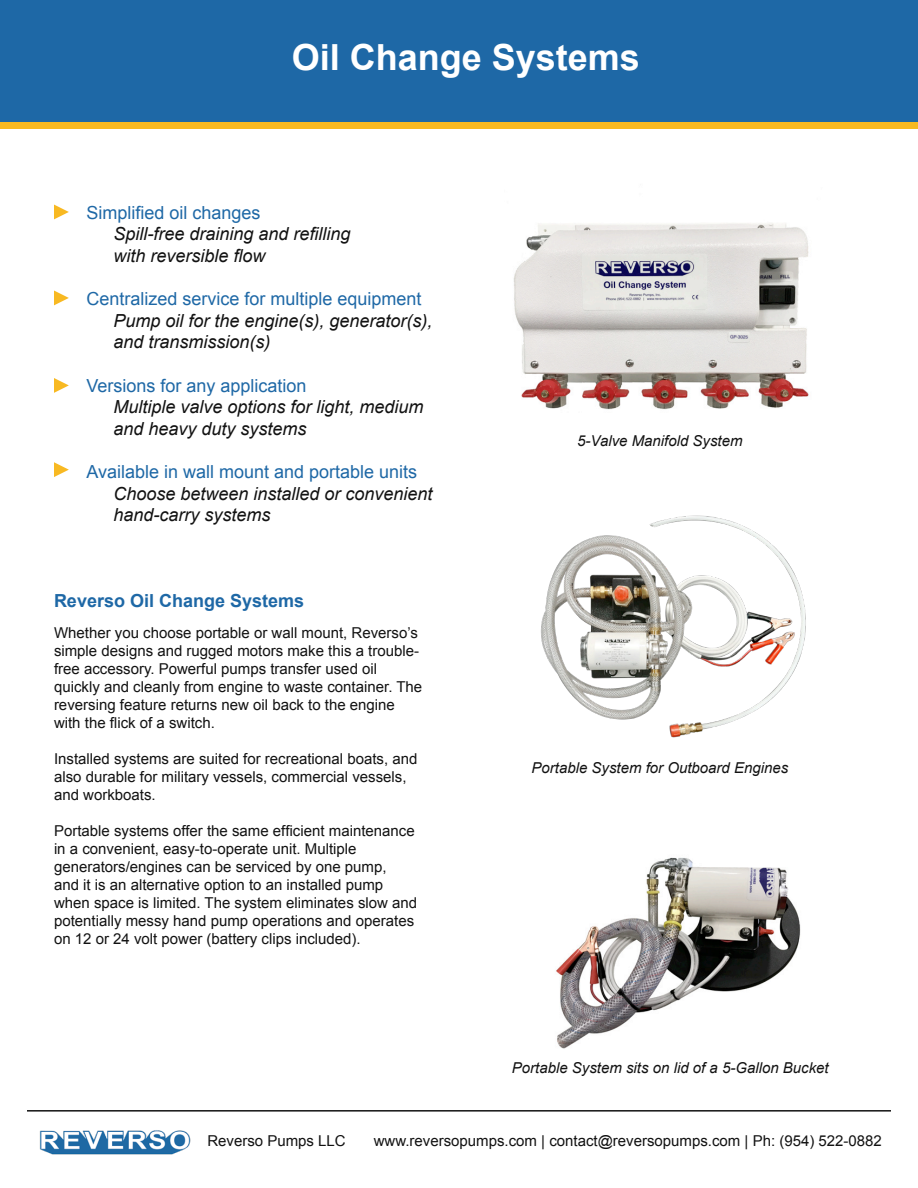
<style>
.page{position:relative;width:918px;height:1188px;background:#fff}
.page>*{position:absolute;margin:0;border:0;box-sizing:border-box;transform-origin:0 0}
.t1{font:700 36px "Arial";color:#fff}
.t2{font:italic 18px/21.6px "Arial";color:#121212}
.t3{font:18px "Arial";color:#1e68a6}
.t4{font:700 18px "Arial";color:#1e68a6}
.t5{font:15px/18px "Arial";color:#121212}
.t6{font:italic 15px "Arial";color:#121212}
</style>
<div class="page">
<hr style="left:27px;top:1110px;width:864px;height:2px;background:#121212">
<img style="left:39px;top:1130px;width:152px;height:25px">
<img style="left:513px;top:223px;width:296px;height:187px">
<svg style="left:0;top:121px;width:918px;height:7px;fill:#f8b922"></svg>
<div style="left:0;top:0;width:918px;height:121px;background:#1e68a6"></div>
<svg style="left:54px;top:205px;width:15px;height:14px"></svg>
<svg style="left:54px;top:291px;width:15px;height:14px"></svg>
<svg style="left:54px;top:378px;width:15px;height:15px"></svg>
<svg style="left:54px;top:462px;width:15px;height:15px"></svg>
<img style="left:541px;top:515px;width:265px;height:223px">
<img style="left:556px;top:857px;width:245px;height:192px">
<p class="t1" style="left:292px;top:34px;width:350px">Oil Change Systems</p>
<p class="t3" style="left:86px;top:201px;width:176px">Simplified oil changes</p>
<p class="t2" style="left:113px;top:224px;width:239px">Spill-free draining and refilling</p>
<p class="t2" style="left:113px;top:245px;width:154px">with reversible flow</p>
<p class="t3" style="left:86px;top:287px;width:337px">Centralized service for multiple equipment</p>
<p class="t2" style="left:113px;top:310px;width:321px">Pump oil for the engine(s), generator(s),</p>
<p class="t2" style="left:113px;top:332px;width:159px">and transmission(s)</p>
<p class="t3" style="left:86px;top:374px;width:222px">Versions for any application</p>
<p class="t2" style="left:113px;top:396px;width:312px">Multiple valve options for light, medium and heavy duty systems</p>
<p class="t3" style="left:86px;top:460px;width:332px">Available in wall mount and portable units</p>
<p class="t2" style="left:113px;top:483px;width:321px">Choose between installed or convenient hand-carry systems</p>
<p class="t4" style="left:54px;top:589px;width:252px">Reverso Oil Change Systems</p>
<p class="t5" style="left:54px;top:624px;width:370px">Whether you choose portable or wall mount, Reverso’s simple designs and rugged motors make this a trouble&shy;free accessory. Powerful pumps transfer used oil quickly and cleanly from engine to waste container. The reversing feature returns new oil back to the engine with the flick of a switch.</p>
<p class="t5" style="left:54px;top:750px;width:365px">Installed systems are suited for recreational boats, and also durable for military vessels, commercial vessels, and workboats.</p>
<p class="t5" style="left:54px;top:822px;width:365px">Portable systems offer the same efficient maintenance in a convenient, easy-to-operate unit. Multiple generators/engines can be serviced by one pump,<br>and it is an alternative option to an installed pump when space is limited. The system eliminates slow and potentially messy hand pump operations and operates on 12 or 24 volt power (battery clips included).</p>
<p class="t6" style="left:577px;top:431px;width:167px">5-Valve Manifold System</p>
<p class="t6" style="left:532px;top:758px;width:258px">Portable System for Outboard Engines</p>
<p class="t6" style="left:512px;top:1058px;width:318px">Portable System sits on lid of a 5-Gallon Bucket</p>
<p class="t5" style="left:207px;top:1132px;width:140px">Reverso Pumps LLC</p>
<p class="t5" style="left:374px;top:1132px;width:510px">www.reversopumps.com | contact@reversopumps.com | Ph: (954) 522-0882</p>
</div>
